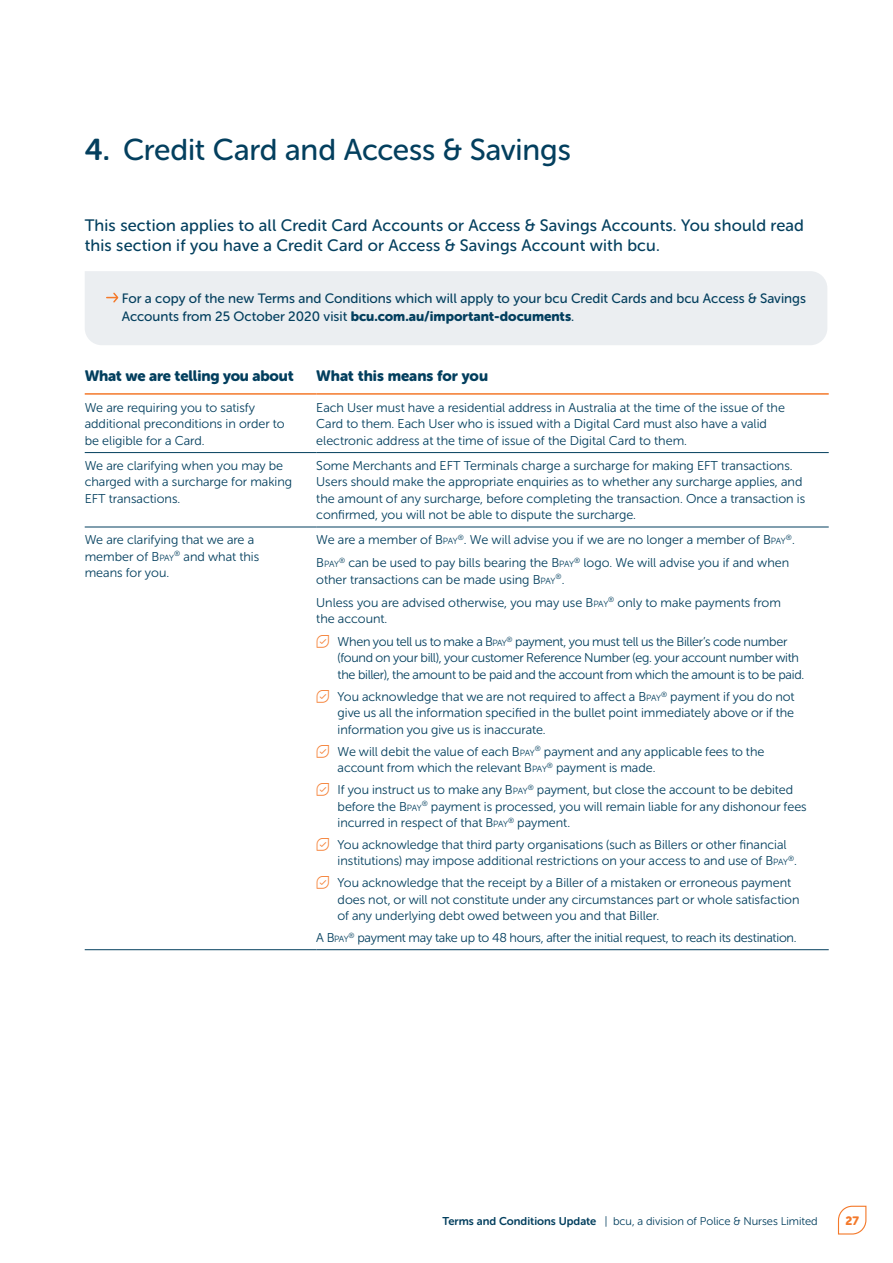
<style>
.page{position:relative;width:893px;height:1263px;background:#fff}
.page>*{position:absolute;margin:0;border:0;box-sizing:border-box;transform-origin:0 0}
.t1{font:30px "Museo Sans Rounded 500";letter-spacing:-.005em;color:#033f5e}
.bcu_-_Intro{font:16.5px/19.5px "Museo Sans Rounded 500";letter-spacing:.01em;color:#033f5e}
.bcu_-_Table_Main_Hea{font:15px "Museo Sans Rounded 900";letter-spacing:-.01em;color:#033f5e}
.bcu_further_info{font:13.5px/18px "Museo Sans Rounded 500";color:#033f5e}
.bcu_-_Table_Body_Cop{font:12.75px/16.5px "Museo Sans Rounded 300";color:#033f5e}
.bcu_-_Table_Body_Cop-2{font:12.75px/16.5px "Museo Sans Rounded 300";letter-spacing:-.02em;color:#033f5e}
.t2{font:12px "Museo Sans Rounded 900";color:#f4792a}
.t3{font:11.25px "Museo Sans Rounded 300";color:#033f5e}
.bcu_-_Table_Body_Cop-3{font:8.85px "Museo Sans Rounded 300";letter-spacing:-.055em;color:#033f5e}
.bcu_-_Table_Body_Cop-4{font:7.5px "Museo Sans Rounded 300";color:#033f5e}
.s1{font-family:"Museo Sans Rounded 700"}
.s2{font-family:"Museo Sans Rounded 900"}
.s3{font-style:inherit}
.s4{font-size:8.85px}
.s5{font-size:12.75px}
</style>
<div class="page">
<div style="left:85px;top:271px;width:742px;height:74px;background:#ebeef1"></div>
<svg style="left:107px;top:291px;width:12px;height:13px"></svg>
<hr style="left:316px;top:452px;width:512px;height:1px;background:#033f5e">
<hr style="left:316px;top:526px;width:512px;height:1px;background:#033f5e">
<hr style="left:316px;top:949px;width:512px;height:1px;background:#033f5e">
<hr style="left:85px;top:393px;width:231px;height:1px;background:#f4792a">
<hr style="left:85px;top:452px;width:231px;height:1px;background:#033f5e">
<hr style="left:85px;top:526px;width:231px;height:1px;background:#033f5e">
<hr style="left:85px;top:949px;width:231px;height:1px;background:#033f5e">
<hr style="left:316px;top:393px;width:512px;height:1px;background:#f4792a">
<svg style="left:837px;top:1205px;width:29px;height:29px"></svg>
<p class="t1" style="left:85px;top:134px;width:487px"><span class="s1">4.</span> Credit Card and Access &amp; Savings</p>
<p class="bcu_-_Intro" style="left:85px;top:215px;width:720px">This section applies to all Credit Card Accounts or Access &amp; Savings Accounts. You should read this section if you have a Credit Card or Access &amp; Savings Account with bcu.</p>
<p class="bcu_further_info" style="left:122px;top:289px;width:685px">For a copy of the new Terms and Conditions which will apply to your bcu Credit Cards and bcu Access &amp; Savings<br>Accounts from 25 October 2020 visit <span class="s2">bcu.com.au/important-documents</span>.</p>
<p class="bcu_-_Table_Main_Hea" style="left:85px;top:367px;width:210px">What we are telling you about</p>
<p class="bcu_-_Table_Main_Hea" style="left:316px;top:367px;width:173px">What this means for you</p>
<p class="bcu_-_Table_Body_Cop" style="left:85px;top:399px;width:201px">We are requiring you to satisfy additional preconditions in order to be eligible for a Card.</p>
<p class="bcu_-_Table_Body_Cop" style="left:316px;top:399px;width:470px">Each User must have a residential address in Australia at the time of the issue of the<br>Card to them. Each User who is issued with a Digital Card must also have a valid electronic address at the time of issue of the Digital Card to them.</p>
<p class="bcu_-_Table_Body_Cop" style="left:85px;top:457px;width:209px">We are clarifying when you may be charged with a surcharge for making<br>EFT transactions.</p>
<p class="bcu_-_Table_Body_Cop" style="left:316px;top:457px;width:490px">Some Merchants and EFT Terminals charge a surcharge for making EFT transactions.<br>Users should make the appropriate enquiries as to whether any surcharge applies, and the amount of any surcharge, before completing the transaction. Once a transaction is confirmed, you will not be able to dispute the surcharge.</p>
<p class="bcu_-_Table_Body_Cop" style="left:85px;top:531px;width:176px">We are clarifying that we are a member of <span class="s3">B</span><span class="s4">PAY</span><sup>®</sup> and what this means for you.</p>
<p class="bcu_-_Table_Body_Cop" style="left:316px;top:531px;width:471px">We are a member of <span class="s3">B</span><span class="s4">PAY</span><sup>®</sup>. We will advise you if we are no longer a member of <span class="s3">B</span><span class="s4">PAY</span></p>
<p class="bcu_-_Table_Body_Cop-4" style="left:785px;top:533px;width:10px">®<span class="s5">.</span></p>
<p class="bcu_-_Table_Body_Cop" style="left:316px;top:554px;width:474px;text-indent:23px"><sup>®</sup> can be used to pay bills bearing the <span class="s3">B</span><span class="s4">PAY</span><sup>®</sup> logo. We will advise you if and when other transactions can be made using <span class="s3">B</span><span class="s4">PAY</span></p>
<p class="bcu_-_Table_Body_Cop-3" style="left:316px;top:559px;width:24px"><span class="s5">B</span>PAY</p>
<p class="bcu_-_Table_Body_Cop-4" style="left:555px;top:572px;width:10px">®<span class="s5">.</span></p>
<p class="bcu_-_Table_Body_Cop" style="left:316px;top:594px;width:466px">Unless you are advised otherwise, you may use <span class="s3">B</span><span class="s4">PAY</span><sup>®</sup> only to make payments from the account.</p>
<p class="bcu_-_Table_Body_Cop-2" style="left:337px;top:633px;width:468px">When you tell us to make a <span class="s3">B</span><span class="s4">PAY</span><sup>®</sup> payment, you must tell us the Biller’s code number (found on your bill), your customer Reference Number (eg. your account number with the biller), the amount to be paid and the account from which the amount is to be paid.</p>
<p class="bcu_-_Table_Body_Cop" style="left:337px;top:688px;width:458px;text-align:justify">You acknowledge that we are not required to affect a <span class="s3">B</span><span class="s4">PAY</span><sup>®</sup> payment if you do not give us all the information specified in the bullet point immediately above or if the information you give us is inaccurate.</p>
<p class="bcu_-_Table_Body_Cop" style="left:337px;top:743px;width:428px">We will debit the value of each <span class="s3">B</span><span class="s4">PAY</span><sup>®</sup> payment and any applicable fees to the account from which the relevant <span class="s3">B</span><span class="s4">PAY</span><sup>®</sup> payment is made.</p>
<p class="bcu_-_Table_Body_Cop" style="left:337px;top:781px;width:470px">If you instruct us to make any <span class="s3">B</span><span class="s4">PAY</span><sup>®</sup> payment, but close the account to be debited before the <span class="s3">B</span><span class="s4">PAY</span><sup>®</sup> payment is processed, you will remain liable for any dishonour fees incurred in respect of that <span class="s3">B</span><span class="s4">PAY</span><sup>®</sup> payment.</p>
<p class="bcu_-_Table_Body_Cop" style="left:337px;top:836px;width:452px">You acknowledge that third party organisations (such as Billers or other financial institutions) may impose additional restrictions on your access to and use of <span class="s3">B</span><span class="s4">PAY</span></p>
<p class="bcu_-_Table_Body_Cop-4" style="left:787px;top:854px;width:10px">®<span class="s5">.</span></p>
<p class="bcu_-_Table_Body_Cop" style="left:337px;top:874px;width:463px">You acknowledge that the receipt by a Biller of a mistaken or erroneous payment does not, or will not constitute under any circumstances part or whole satisfaction of any underlying debt owed between you and that Biller.</p>
<p class="bcu_-_Table_Body_Cop-3" style="left:316px;top:934px;width:34px"><span class="s5">A</span> <span class="s5">B</span>PAY</p>
<p class="bcu_-_Table_Body_Cop-2" style="left:348px;top:929px;width:449px"><sup>®</sup> payment may take up to 48 hours, after the initial request, to reach its destination.</p>
<p class="t3" style="left:442px;top:1214px;width:376px"><span class="s1">Terms and Conditions Update</span> | bcu, a division of Police &amp; Nurses Limited</p>
<p class="t2" style="left:845px;top:1213px;width:15px">27</p>
</div>
